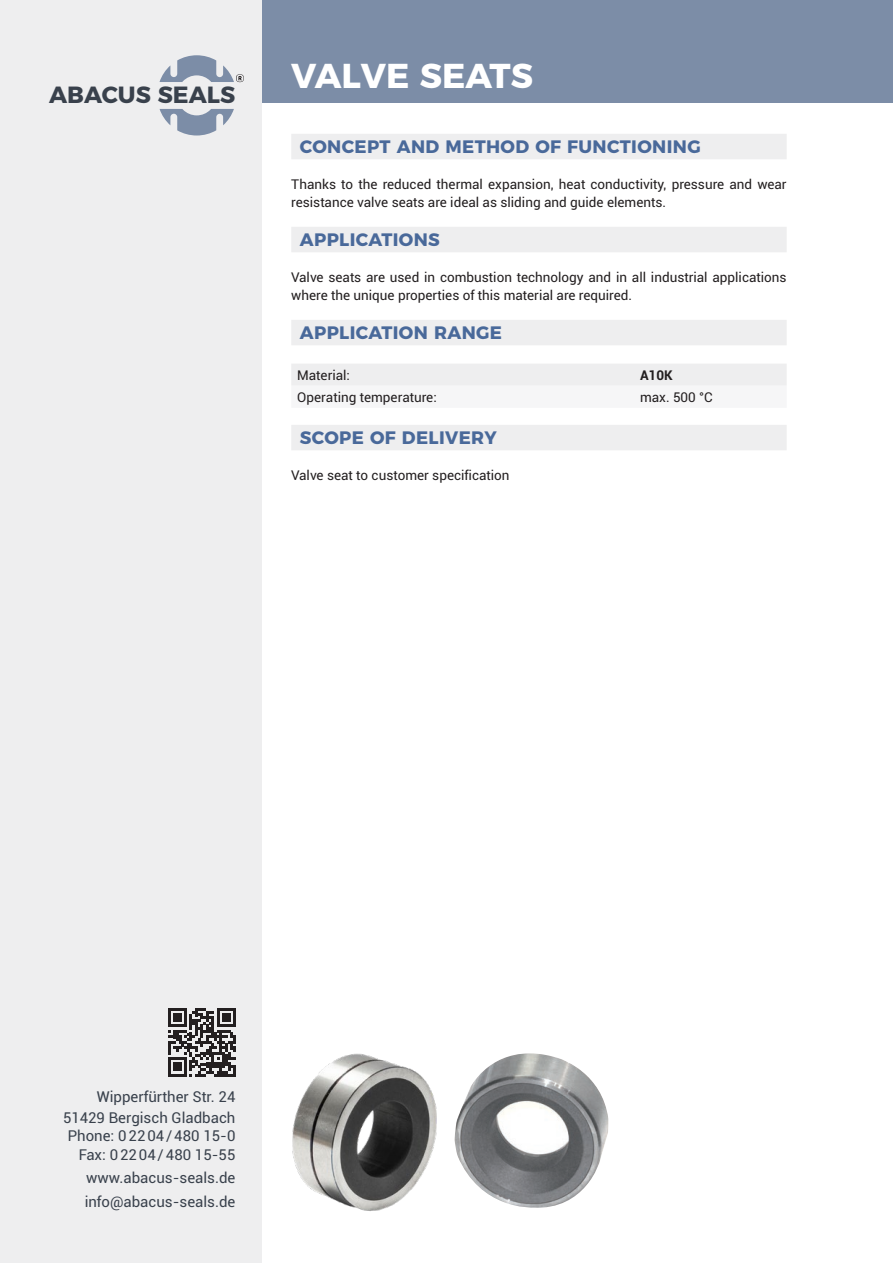
<style>
.page{position:relative;width:893px;height:1263px;background:#fff}
.page>*{position:absolute;margin:0;border:0;box-sizing:border-box;transform-origin:0 0}
.Kapitel{font:700 34.5px "Montserrat";color:#fff}
.t1{font:700 23.4px "Montserrat";color:#39414c}
.Überschrift{font:700 18px "Montserrat";letter-spacing:.02em;color:#49699a}
.t2{font:15px/21px "Roboto";color:#39414c;text-align:right}
.Text{font:13.5px/18px "Roboto";color:#231f20}
.t3{font:700 13.5px "Roboto";color:#231f20}
</style>
<div class="page">
<div style="left:262px;top:0;width:631px;height:103px;background:#7c8da7"></div>
<div style="left:0;top:0;width:262px;height:1263px;background:#eeeeef"></div>
<svg style="left:159px;top:55px;width:85px;height:80px"></svg>
<svg style="left:168px;top:1008px;width:68px;height:68px"></svg>
<img style="left:454px;top:1053px;width:154px;height:155px">
<img style="left:292px;top:1053px;width:145px;height:158px">
<div style="left:291px;top:134px;width:496px;height:25px;background:#eeeeef"></div>
<div style="left:291px;top:227px;width:496px;height:25px;background:#eeeeef"></div>
<div style="left:291px;top:320px;width:496px;height:25px;background:#eeeeef"></div>
<div style="left:291px;top:425px;width:496px;height:25px;background:#eeeeef"></div>
<div style="left:291px;top:364px;width:496px;height:22px;background:#eeeeef"></div>
<h2 class="t1" style="left:49px;top:76px;width:188px">ABACUS SEALS</h2>
<p class="Kapitel" style="left:291px;top:47px;width:243px">VALVE SEATS</p>
<p class="Überschrift" style="left:300px;top:132px;width:402px">CONCEPT AND METHOD OF FUNCTIONING</p>
<p class="Text" style="left:291px;top:175px;width:497px">Thanks to the reduced thermal expansion, heat conductivity, pressure and wear resistance valve seats are ideal as sliding and guide elements.</p>
<p class="Überschrift" style="left:300px;top:225px;width:142px">APPLICATIONS</p>
<p class="Text" style="left:291px;top:268px;width:497px">Valve seats are used in combustion technology and in all industrial applications where the unique properties of this material are required.</p>
<p class="Überschrift" style="left:300px;top:318px;width:204px">APPLICATION RANGE</p>
<p class="Text" style="left:297px;top:365px;width:54px">Material:</p>
<p class="t3" style="left:640px;top:365px;width:34px">A10K</p>
<p class="Text" style="left:297px;top:388px;width:141px">Operating temperature:</p>
<p class="Text" style="left:640px;top:388px;width:74px">max. 500 °C</p>
<p class="Überschrift" style="left:300px;top:423px;width:199px">SCOPE OF DELIVERY</p>
<p class="Text" style="left:291px;top:466px;width:220px">Valve seat to customer specification</p>
<p class="t2" style="left:63px;top:1085px;width:174px">Wipperfürther Str. 24<br>51429 Bergisch Gladbach</p>
<p class="t2" style="left:68px;top:1126px;width:169px;line-height:18.8px">Phone: 02204/480 15-0<br>Fax: 02204/480 15-55</p>
<p class="t2" style="left:85px;top:1166px;width:152px;line-height:23.2px;text-align:left">www.abacus-seals.de info@abacus-seals.de</p>
</div>
